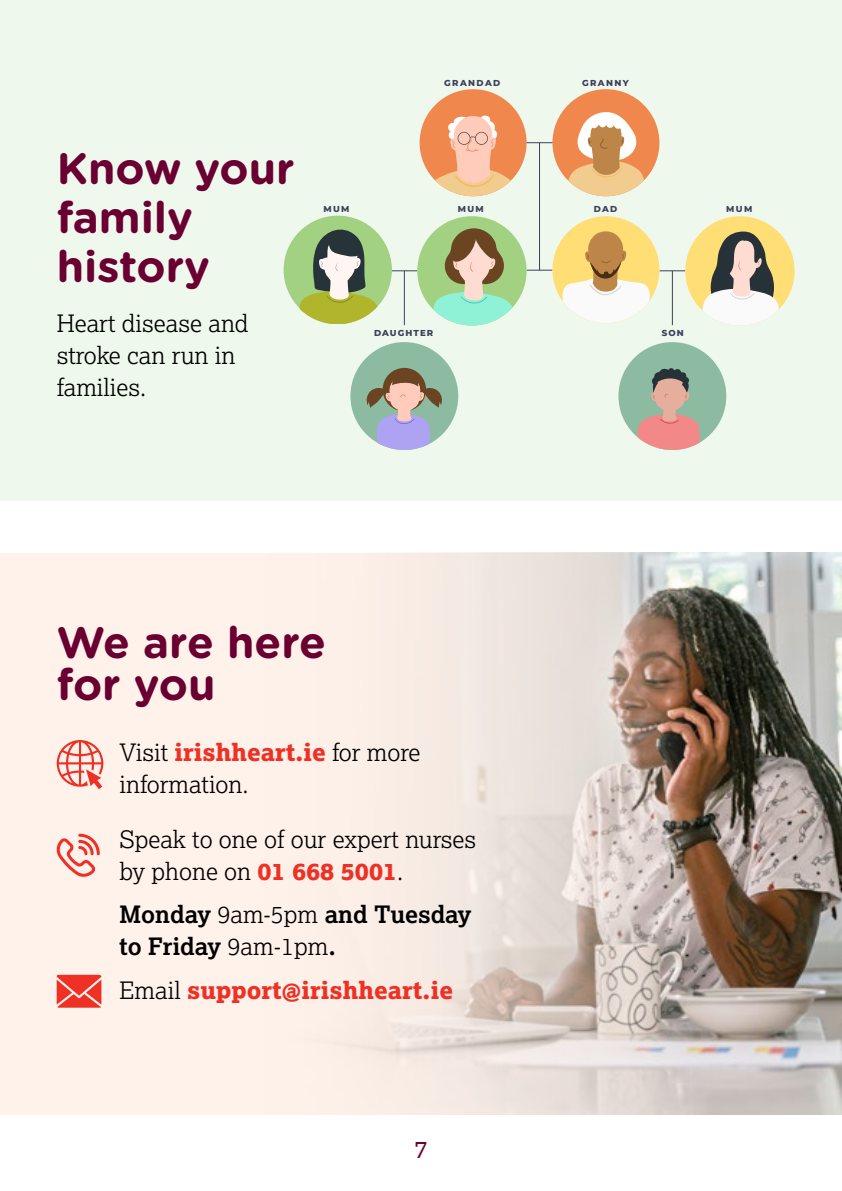
<style>
.page{position:relative;width:842px;height:1191px;background:#fff}
.page>*{position:absolute;margin:0;border:0;box-sizing:border-box;transform-origin:0 0}
.t1{font:700 44px/48.8px "Gotham Rounded";color:#6a0032}
.t2{font:300 24px/32px "Lexia";color:#000}
.t3{font:700 24px/32px "Lexia";color:#000}
.t4{font:800 24px "Lexia";color:#ee3124}
.t5{font:24px "Lexia";color:#6a0032}
.t6{font:800 8.6px "Montserrat";letter-spacing:.16em;color:#3d405b}
.t7{font:800 8.6px "Montserrat";letter-spacing:.12em;color:#3d405b}
.s1{font-weight:800;color:#ee3124}
.s2{font-weight:300}
.s3{font-weight:300;color:#000}
</style>
<div class="page">
<div style="left:0;top:553px;width:842px;height:561px;background:#fff2eb"></div>
<img style="left:333px;top:553px;width:509px;height:561px">
<div style="left:0;top:0;width:842px;height:500px;background:#eef8ec"></div>
<svg style="left:56px;top:833px;width:44px;height:44px"></svg>
<hr style="left:404px;top:271px;width:1px;height:54px;background:#3d405b">
<div style="left:350px;top:342px;width:108px;height:108px;background:#8cbba1;border-radius:50%"></div>
<div style="left:420px;top:89px;width:107px;height:107px;background:#f0884d;border-radius:50%"></div>
<div style="left:552px;top:89px;width:107px;height:107px;background:#f0884d;border-radius:50%"></div>
<svg style="left:527px;top:142px;width:25px;height:1px"></svg>
<hr style="left:539px;top:143px;width:1px;height:127px;background:#3d405b">
<svg style="left:659px;top:270px;width:26px;height:1px"></svg>
<hr style="left:672px;top:271px;width:1px;height:54px;background:#3d405b">
<svg style="left:433px;top:115px;width:80px;height:81px"></svg>
<svg style="left:566px;top:108px;width:81px;height:88px"></svg>
<div style="left:552px;top:216px;width:107px;height:107px;background:#ffde75;border-radius:50%"></div>
<svg style="left:562px;top:230px;width:89px;height:93px"></svg>
<div style="left:417px;top:216px;width:110px;height:109px;background:#a3d182;border-radius:50%"></div>
<svg style="left:428px;top:228px;width:124px;height:97px"></svg>
<div style="left:685px;top:216px;width:110px;height:109px;background:#ffde75;border-radius:50%"></div>
<svg style="left:699px;top:231px;width:95px;height:94px"></svg>
<div style="left:618px;top:342px;width:108px;height:108px;background:#8cbba1;border-radius:50%"></div>
<svg style="left:635px;top:368px;width:70px;height:82px"></svg>
<div style="left:383px;top:368px;width:43px;height:43px;background:#6b4422;border-radius:50%"></div>
<svg style="left:366px;top:371px;width:77px;height:79px"></svg>
<div style="left:284px;top:216px;width:108px;height:108px;background:#a3d182;border-radius:50%"></div>
<svg style="left:294px;top:223px;width:123px;height:101px"></svg>
<svg style="left:57px;top:974px;width:44px;height:33px"></svg>
<svg style="left:57px;top:740px;width:46px;height:49px"></svg>
<h1 class="t1" style="left:57px;top:142px;width:239px">Know your family history</h1>
<p class="t2" style="left:57px;top:307px;width:193px">Heart disease and stroke can run in families.</p>
<p class="t6" style="left:444px;top:76px;width:58px">GRANDAD</p>
<p class="t6" style="left:582px;top:76px;width:48px">GRANNY</p>
<p class="t6" style="left:323px;top:202px;width:28px">MUM</p>
<p class="t6" style="left:458px;top:202px;width:28px">MUM</p>
<p class="t6" style="left:594px;top:202px;width:25px">DAD</p>
<p class="t7" style="left:374px;top:326px;width:61px">DAUGHTER</p>
<p class="t6" style="left:662px;top:326px;width:23px">SON</p>
<p class="t6" style="left:726px;top:202px;width:28px">MUM</p>
<h1 class="t1" style="left:57px;top:619px;width:271px;line-height:41.8px">We are here for you</h1>
<p class="t2" style="left:120px;top:736px;width:302px">Visit <span class="s1">irishheart.ie</span> for more information.</p>
<p class="t2" style="left:120px;top:822px;width:358px">Speak to one of our expert nurses by phone on <span class="s1">01 668 5001</span>.</p>
<p class="t3" style="left:120px;top:898px;width:353px">Monday <span class="s2">9am-5pm</span> and Tuesday to Friday <span class="s2">9am-1pm</span>.</p>
<p class="t4" style="left:120px;top:974px;width:335px"><span class="s3">Email</span> support@irishheart.ie</p>
<p class="t5" style="left:414px;top:1134px;width:15px">7</p>
</div>
